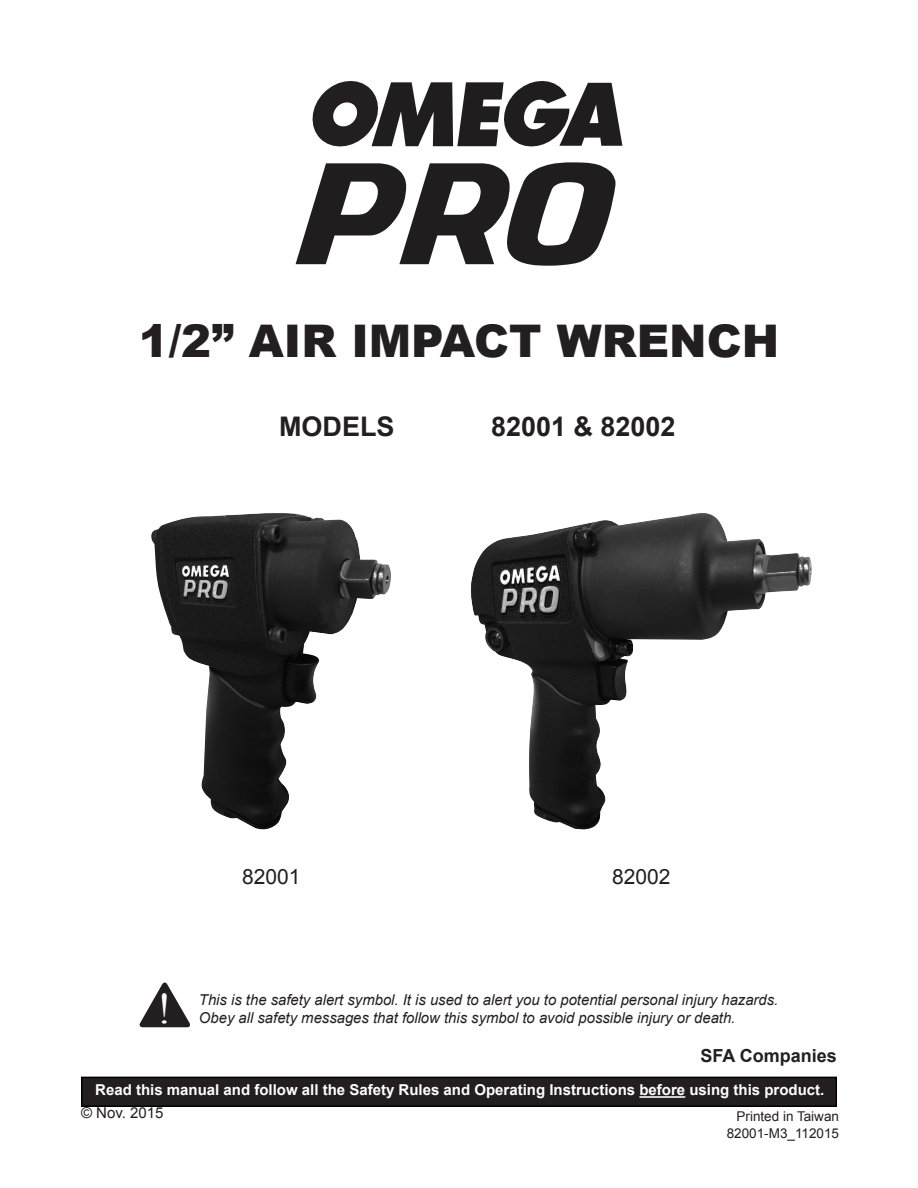
<style>
.page{position:relative;width:918px;height:1188px;background:#fff}
.page>*{position:absolute;margin:0;border:0;box-sizing:border-box;transform-origin:0 0}
.t1{font:900 45px "Arial";color:#231f20}
.t2{font:43.5px "Times New Roman";color:#fff}
.t3{font:700 27px "Arial";color:#231f20}
.t4{font:21px "Arial";color:#231f20}
.t5{font:700 18px "Arial";color:#231f20}
.t6{font:italic 15px "Arial";color:#231f20}
.Hanging_indent{font:700 15px "Arial";color:#fff}
.t7{font:15px "Arial";color:#231f20}
.t8{font:13.5px "Arial";color:#231f20}
</style>
<div class="page">
<svg style="left:312px;top:81px;width:310px;height:66px"></svg>
<svg style="left:296px;top:162px;width:319px;height:104px"></svg>
<img style="left:151px;top:514px;width:240px;height:315px">
<svg style="left:139px;top:982px;width:51px;height:46px"></svg>
<div style="left:82px;top:1077px;width:754px;height:29px;background:#231f20"></div>
<div style="left:81px;top:1077px;width:756px;height:30px;border:2px solid #000"></div>
<hr style="left:639px;top:1096px;width:46px;height:2px;background:#fff">
<img style="left:470px;top:513px;width:342px;height:317px">
<p class="t1" style="left:139px;top:309px;width:642px">1/2” AIR IMPACT WRENCH</p>
<p class="t3" style="left:279px;top:408px;width:117px">MODELS</p>
<p class="t3" style="left:491px;top:408px;width:186px">82001 &amp; 82002</p>
<p class="t4" style="left:242px;top:862px;width:60px">82001</p>
<p class="t4" style="left:612px;top:862px;width:60px">82002</p>
<p class="t2" style="left:157px;top:979px;width:16px">!</p>
<p class="t6" style="left:199px;top:990px;width:581px">This is the safety alert symbol. It is used to alert you to potential personal injury hazards.</p>
<p class="t6" style="left:199px;top:1008px;width:538px">Obey all safety messages that follow this symbol to avoid possible injury or death.</p>
<p class="t5" style="left:701px;top:1044px;width:138px">SFA Companies</p>
<p class="Hanging_indent" style="left:95px;top:1080px;width:731px">Read this manual and follow all the Safety Rules and Operating Instructions before using this product.</p>
<p class="t7" style="left:81px;top:1103px;width:84px">© Nov. 2015</p>
<p class="t8" style="left:737px;top:1108px;width:104px">Printed in Taiwan</p>
<p class="t8" style="left:727px;top:1124px;width:114px">82001-M3_112015</p>
</div>
